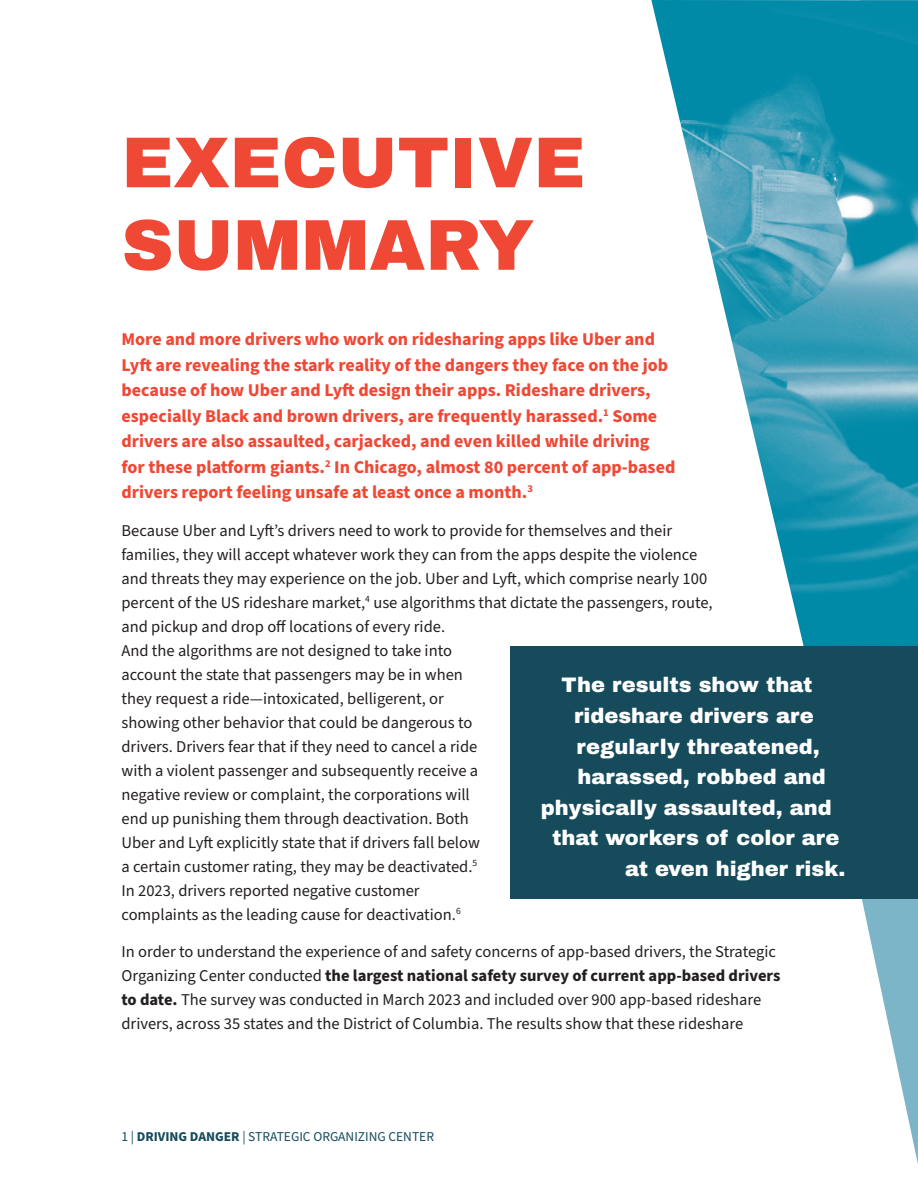
<style>
.page{position:relative;width:918px;height:1188px;background:#fff}
.page>*{position:absolute;margin:0;border:0;box-sizing:border-box;transform-origin:0 0}
.t1{font:900 72px/82.5px "Archivo";color:#ef4835}
.t2{font:900 21px "Archivo";color:#fff}
.t3{font:700 18px/25.5px "Source Sans Pro";color:#ef4835}
.t4{font:16.5px/24px "Source Sans Pro";color:#231f20}
.t5{font:13.5px "Source Sans Pro";color:#164b5c}
.s1{font-weight:700}
</style>
<div class="page">
<svg style="left:862px;top:899px;width:56px;height:265px"></svg>
<img style="left:651px;top:0;width:267px;height:646px">
<div style="left:511px;top:646px;width:407px;height:253px;background:#164b5c"></div>
<h1 class="t1" style="left:122px;top:121px;width:465px">EXECUTIVE<br>SUMMARY</h1>
<p class="t3" style="left:121px;top:327px;width:555px">More and more drivers who work on ridesharing apps like Uber and Lyft are revealing the stark reality of the dangers they face on the job because of how Uber and Lyft design their apps. Rideshare drivers, especially Black and brown drivers, are frequently harassed.<sup>1</sup> Some drivers are also assaulted, carjacked, and even killed while driving for these platform giants.<sup>2</sup> In Chicago, almost 80 percent of app-based drivers report feeling unsafe at least once a month.<sup>3</sup></p>
<p class="t4" style="left:121px;top:519px;width:593px">Because Uber and Lyft’s drivers need to work to provide for themselves and their families, they will accept whatever work they can from the apps despite the violence and threats they may experience on the job. Uber and Lyft, which comprise nearly 100 percent of the US rideshare market,<sup>4</sup> use algorithms that dictate the passengers, route, and pickup and drop off locations of every ride.<br>And the algorithms are not designed to take into<br>account the state that passengers may be in when<br>they request a ride—intoxicated, belligerent, or<br>showing other behavior that could be dangerous to<br>drivers. Drivers fear that if they need to cancel a ride<br>with a violent passenger and subsequently receive a<br>negative review or complaint, the corporations will<br>end up punishing them through deactivation. Both<br>Uber and Lyft explicitly state that if drivers fall below<br>a certain customer rating, they may be deactivated.<sup>5<br></sup>In 2023, drivers reported negative customer<br>complaints as the leading cause for deactivation.<sup>6</sup></p>
<p class="t4" style="left:122px;top:940px;width:661px">In order to understand the experience of and safety concerns of app-based drivers, the Strategic Organizing Center conducted <span class="s1">the largest national safety survey of current app-based drivers to date.</span> The survey was conducted in March 2023 and included over 900 app-based rideshare drivers, across 35 states and the District of Columbia. The results show that these rideshare</p>
<p class="t2" style="left:561px;top:672px;width:252px">The results show that</p>
<p class="t2" style="left:574px;top:703px;width:241px">rideshare drivers are</p>
<p class="t2" style="left:576px;top:733px;width:245px">regularly threatened,</p>
<p class="t2" style="left:578px;top:764px;width:250px">harassed, robbed and</p>
<p class="t2" style="left:541px;top:795px;width:292px">physically assaulted, and</p>
<p class="t2" style="left:552px;top:825px;width:289px">that workers of color are</p>
<p class="t2" style="left:625px;top:856px;width:222px">at even higher risk.</p>
<p class="t5" style="left:122px;top:1128px;width:314px">1 | <span class="s1">DRIVING DANGER</span> | STRATEGIC ORGANIZING CENTER</p>
</div>
